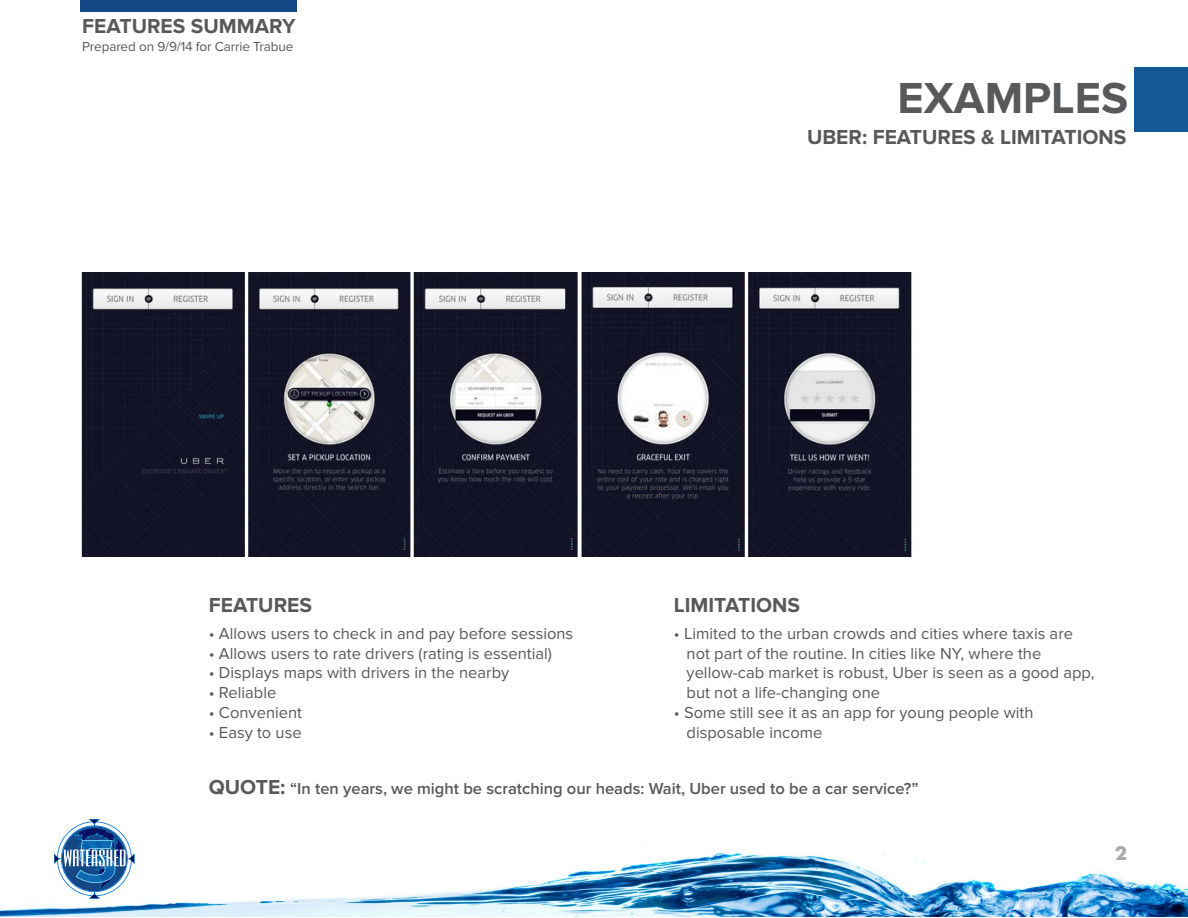
<style>
.page{position:relative;width:1188px;height:918px;background:#fff}
.page>*{position:absolute;margin:0;border:0;box-sizing:border-box;transform-origin:0 0}
.t1{font:700 45px "Proxima Nova";color:#58595b}
.t2{font:700 21px "Proxima Nova";color:#58595b}
.t3{font:700 18px "Futura Std";color:#a7a9ac}
.t4{font:16.5px/19.8px "Proxima Nova";color:#58595b}
.t5{font:600 16.5px "Proxima Nova";color:#58595b}
.t6{font:13.5px "Proxima Nova";letter-spacing:-.01em;color:#58595b}
.s1{font-weight:700;font-size:21px}
</style>
<div class="page">
<img style="left:0;top:840px;width:1188px;height:76px">
<svg style="left:54px;top:819px;width:81px;height:80px"></svg>
<div style="left:81px;top:0;width:216px;height:12px;background:#144785"></div>
<div style="left:1134px;top:68px;width:54px;height:64px;background:#125996"></div>
<img style="left:581px;top:272px;width:331px;height:285px">
<img style="left:81px;top:272px;width:497px;height:285px">
<p class="t2" style="left:82px;top:14px;width:215px">FEATURES SUMMARY</p>
<p class="t6" style="left:82px;top:39px;width:213px">Prepared on 9/9/14 for Carrie Trabue</p>
<h1 class="t1" style="left:898px;top:72px;width:232px">EXAMPLES</h1>
<p class="t2" style="left:807px;top:125px;width:321px">UBER: FEATURES &amp; LIMITATIONS</p>
<p class="t2" style="left:674px;top:593px;width:128px">LIMITATIONS</p>
<p class="t4" style="left:687px;top:624px;width:410px;text-indent:-13px">• Limited to the urban crowds and cities where taxis are not part of the routine. In cities like NY, where the yellow-cab market is robust, Uber is seen as a good app, but not a life-changing one</p>
<p class="t4" style="left:687px;top:703px;width:349px;text-indent:-13px">• Some still see it as an app for young people with disposable income</p>
<p class="t5" style="left:209px;top:779px;width:711px"><span class="s1">QUOTE:</span> “In ten years, we might be scratching our heads: Wait, Uber used to be a car service?”</p>
<p class="t2" style="left:209px;top:593px;width:105px">FEATURES</p>
<p class="t4" style="left:209px;top:624px;width:366px">• Allows users to check in and pay before sessions</p>
<p class="t4" style="left:209px;top:643px;width:345px">• Allows users to rate drivers (rating is essential)</p>
<p class="t4" style="left:209px;top:663px;width:302px">• Displays maps with drivers in the nearby</p>
<p class="t4" style="left:209px;top:683px;width:69px">• Reliable</p>
<p class="t4" style="left:209px;top:703px;width:95px">• Convenient</p>
<p class="t4" style="left:209px;top:723px;width:94px">• Easy to use</p>
<p class="t3" style="left:1115px;top:841px;width:14px">2</p>
</div>
